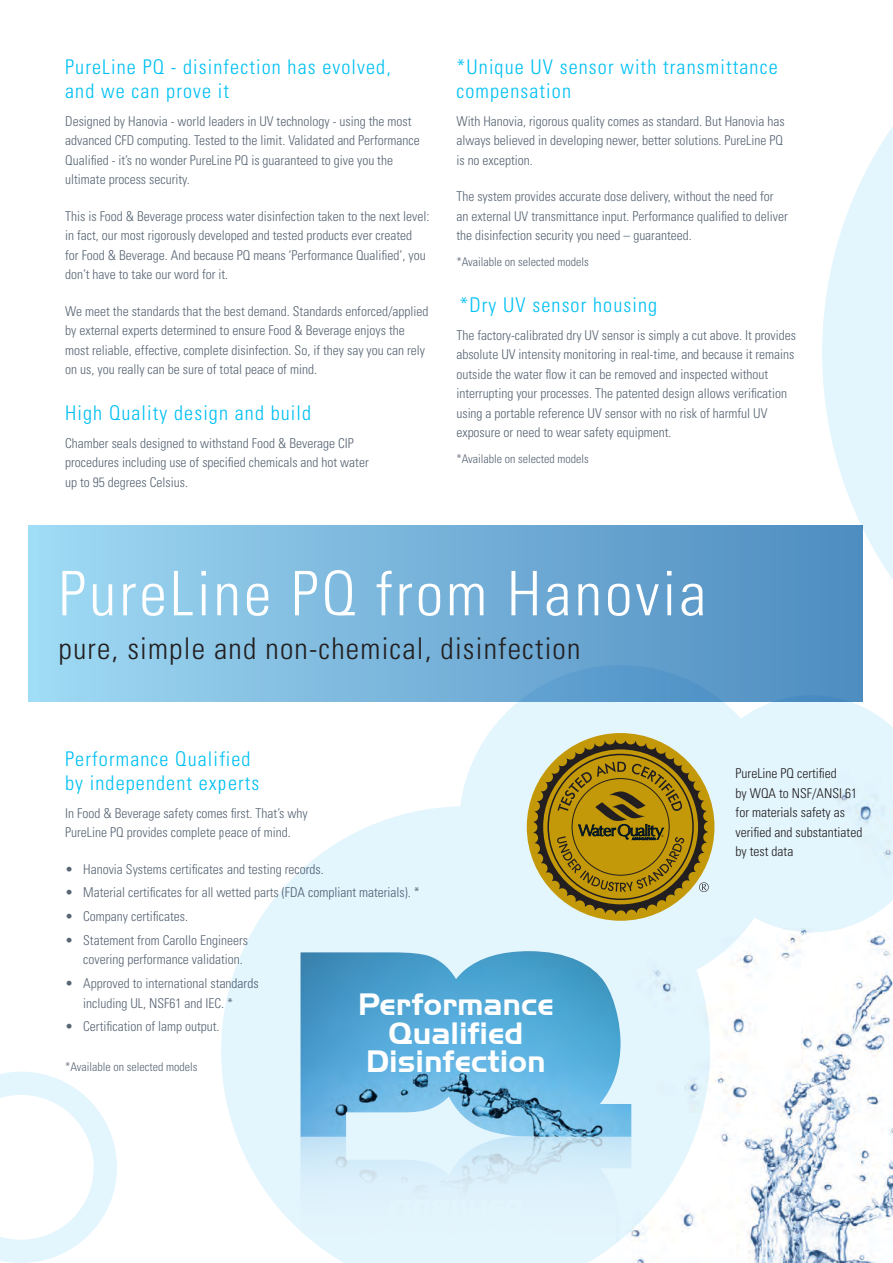
<style>
.page{position:relative;width:893px;height:1263px;background:#fff}
.page>*{position:absolute;margin:0;border:0;box-sizing:border-box;transform-origin:0 0}
.t1{font:300 condensed 61.5px "Univers";letter-spacing:.05em;color:#fff}
.t2{font:700 32.1px/28.5px "Handel Got D";color:#fff;text-align:center}
.t3{font:300 condensed 30px "Univers";letter-spacing:.04em;color:#231f20}
.t4{font:300 condensed 20.25px/24px "Univers";letter-spacing:.055em;color:#00c0f3}
.t5{font:300 condensed 13.5px/19.5px "Univers";color:#586574}
.t6{font:300 condensed 13.5px/19.5px "Univers";color:#231f20}
.t7{font:300 condensed 12px "Univers";color:#586574}
</style>
<div class="page">
<svg style="left:822px;top:126px;width:71px;height:539px;fill:#e3f5fd"></svg>
<div style="left:29px;top:525px;width:833px;height:177px;background:linear-gradient(to right,#9fd9f3,#4d8bbf)"></div>
<svg style="left:0;top:1072px;width:117px;height:191px"></svg>
<img style="left:892px;top:521px;width:1px;height:144px">
<svg style="left:221px;top:665px;width:672px;height:598px;fill:#e3f5fd"></svg>
<img style="left:300px;top:1137px;width:331px;height:126px">
<img style="left:300px;top:951px;width:331px;height:186px">
<div style="left:527px;top:733px;width:187px;height:188px;background:#c49909;border-radius:50%"></div>
<svg style="left:533px;top:739px;width:176px;height:175px"></svg>
<p class="t4" style="left:65px;top:54px;width:327px">PureLine PQ - disinfection has evolved, and we can prove it</p>
<p class="t5" style="left:65px;top:111px;width:356px">Designed by Hanovia - world leaders in UV technology - using the most advanced CFD computing. Tested to the limit. Validated and Performance Qualified - it’s no wonder PureLine PQ is guaranteed to give you the ultimate process security.</p>
<p class="t5" style="left:65px;top:206px;width:366px">This is Food &amp; Beverage process water disinfection taken to the next level: in fact, our most rigorously developed and tested products ever created<br>for Food &amp; Beverage. And because PQ means ‘Performance Qualified’, you don’t have to take our word for it.</p>
<p class="t5" style="left:65px;top:301px;width:365px">We meet the standards that the best demand. Standards enforced/applied by external experts determined to ensure Food &amp; Beverage enjoys the most reliable, effective, complete disinfection. So, if they say you can rely on us, you really can be sure of total peace of mind.</p>
<p class="t4" style="left:65px;top:400px;width:247px">High Quality design and build</p>
<p class="t5" style="left:65px;top:433px;width:305px">Chamber seals designed to withstand Food &amp; Beverage CIP procedures including use of specified chemicals and hot water up to 95 degrees Celsius.</p>
<p class="t4" style="left:456px;top:54px;width:323px">*Unique UV sensor with transmittance compensation</p>
<p class="t5" style="left:456px;top:111px;width:330px">With Hanovia, rigorous quality comes as standard. But Hanovia has always believed in developing newer, better solutions. PureLine PQ is no exception.</p>
<p class="t5" style="left:456px;top:187px;width:333px">The system provides accurate dose delivery, without the need for an external UV transmittance input. Performance qualified to deliver the disinfection security you need – guaranteed.</p>
<p class="t7" style="left:456px;top:255px;width:134px">*Available on selected models</p>
<p class="t4" style="left:459px;top:292px;width:199px">*Dry UV sensor housing</p>
<p class="t5" style="left:456px;top:325px;width:341px">The factory-calibrated dry UV sensor is simply a cut above. It provides absolute UV intensity monitoring in real-time, and because it remains outside the water flow it can be removed and inspected without interrupting your processes. The patented design allows verification using a portable reference UV sensor with no risk of harmful UV exposure or need to wear safety equipment.</p>
<p class="t7" style="left:456px;top:452px;width:134px">*Available on selected models</p>
<p class="t1" style="left:59px;top:557px;width:649px">PureLine PQ from Hanovia</p>
<p class="t3" style="left:59px;top:630px;width:523px">pure, simple and non-chemical, disinfection</p>
<p class="t4" style="left:65px;top:746px;width:196px">Performance Qualified by independent experts</p>
<p class="t5" style="left:65px;top:803px;width:244px">In Food &amp; Beverage safety comes first. That’s why<br>PureLine PQ provides complete peace of mind.</p>
<p class="t5" style="left:65px;top:859px;width:260px">• Hanovia Systems certificates and testing records.</p>
<p class="t5" style="left:65px;top:883px;width:356px">• Material certificates for all wetted parts (FDA compliant materials). *</p>
<p class="t5" style="left:65px;top:906px;width:124px">• Company certificates.</p>
<p class="t5" style="left:83px;top:930px;width:166px;text-indent:-18px">• Statement from Carollo Engineers covering performance validation.</p>
<p class="t5" style="left:65px;top:973px;width:195px;text-align:center">• Approved to international standards including UL, NSF61 and IEC. *</p>
<p class="t5" style="left:65px;top:1017px;width:156px">• Certification of lamp output.</p>
<p class="t7" style="left:65px;top:1060px;width:134px">*Available on selected models</p>
<p class="t2" style="left:358px;top:990px;width:197px">Performance<br>Qualified</p>
<p class="t2" style="left:366px;top:1047px;width:181px">Disinfection</p>
<p class="t6" style="left:736px;top:763px;width:128px">PureLine PQ certified<br>by WQA to NSF/ANSI 61 for materials safety as verified and substantiated by test data</p>
</div>
